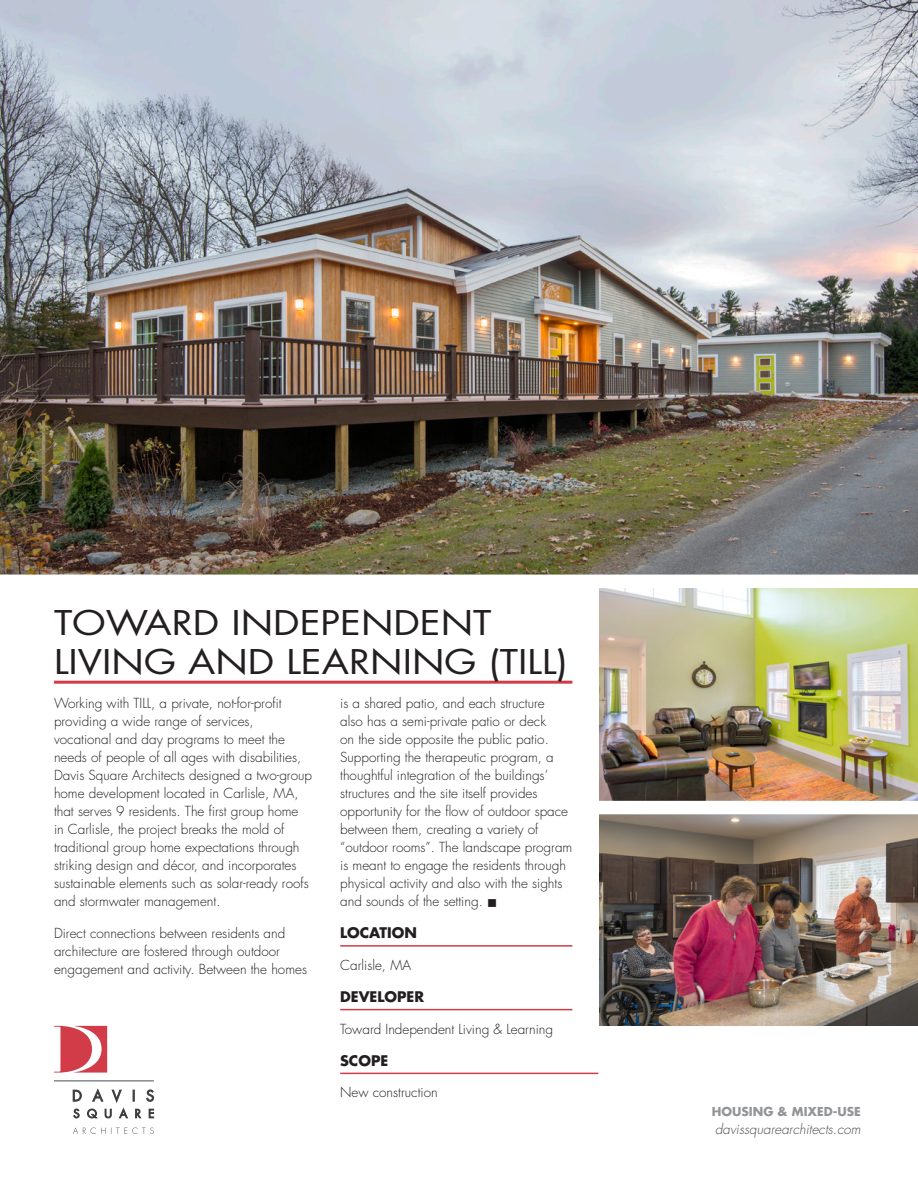
<style>
.page{position:relative;width:918px;height:1188px;background:#fff}
.page>*{position:absolute;margin:0;border:0;box-sizing:border-box;transform-origin:0 0}
.Body_Header_PROJ_SHE{font:33.15px/39px "Futura Std";color:#231f20;scale:1.18 1}
.Body_Copy_LINE_PROJ{font:700 14.25px "Futura Std";color:#231f20}
.Body_Copy_PROJ_SHEET{font:300 13.5px/18px "Futura Std";color:#231f20}
.Web{font:italic 300 13.5px "Futura Std";color:#4b4c4d}
.t1{font:700 12px "Futura Std";color:#939598}
</style>
<div class="page">
<svg style="left:54px;top:1026px;width:53px;height:47px"></svg>
<hr style="left:54px;top:1081px;width:100px;height:1px;background:#4b4c4d">
<svg style="left:73px;top:1089px;width:81px;height:13px"></svg>
<svg style="left:74px;top:1108px;width:80px;height:10px"></svg>
<svg style="left:73px;top:1127px;width:81px;height:7px"></svg>
<img style="left:599px;top:814px;width:319px;height:212px">
<img style="left:0;top:0;width:918px;height:575px">
<hr style="left:54px;top:681px;width:518px;height:3px;background:#d23c49">
<hr style="left:340px;top:945px;width:232px;height:2px;background:#d23c49">
<hr style="left:340px;top:1009px;width:232px;height:1px;background:#d23c49">
<hr style="left:340px;top:1073px;width:259px;height:1px;background:#d23c49">
<img style="left:599px;top:588px;width:319px;height:213px">
<div style="left:598px;top:1069px;width:320px;height:14px;background:#fff"></div>
<p class="Body_Header_PROJ_SHE" style="left:54px;top:604px;width:437px">TOWARD INDEPENDENT<br>LIVING AND LEARNING (TILL)</p>
<p class="Body_Copy_PROJ_SHEET" style="left:54px;top:695px;width:260px">Working with TILL, a private, not-for-profit providing a wide range of services, vocational and day programs to meet the needs of people of all ages with disabilities, Davis Square Architects designed a two-group home development located in Carlisle, MA, that serves 9 residents. The first group home<br>in Carlisle, the project breaks the mold of traditional group home expectations through striking design and décor, and incorporates sustainable elements such as solar-ready roofs and stormwater management.</p>
<p class="Body_Copy_PROJ_SHEET" style="left:54px;top:924px;width:255px">Direct connections between residents and architecture are fostered through outdoor engagement and activity. Between the homes</p>
<p class="Body_Copy_PROJ_SHEET" style="left:340px;top:695px;width:234px">is a shared patio, and each structure<br>also has a semi-private patio or deck<br>on the side opposite the public patio.<br>Supporting the therapeutic program, a thoughtful integration of the buildings’ structures and the site itself provides opportunity for the flow of outdoor space between them, creating a variety of “outdoor rooms”. The landscape program is meant to engage the residents through physical activity and also with the sights and sounds of the setting. ■</p>
<p class="Body_Copy_LINE_PROJ" style="left:340px;top:924px;width:78px">LOCATION</p>
<p class="Body_Copy_PROJ_SHEET" style="left:340px;top:956px;width:72px">Carlisle, MA</p>
<p class="Body_Copy_LINE_PROJ" style="left:340px;top:987px;width:85px">DEVELOPER</p>
<p class="Body_Copy_PROJ_SHEET" style="left:340px;top:1020px;width:214px">Toward Independent Living &amp; Learning</p>
<p class="Body_Copy_LINE_PROJ" style="left:340px;top:1051px;width:50px">SCOPE</p>
<p class="Body_Copy_PROJ_SHEET" style="left:340px;top:1084px;width:99px">New construction</p>
<p class="t1" style="left:712px;top:1103px;width:150px">HOUSING &amp; MIXED-USE</p>
<p class="Web" style="left:715px;top:1120px;width:147px">davissquarearchitects.com</p>
</div>
